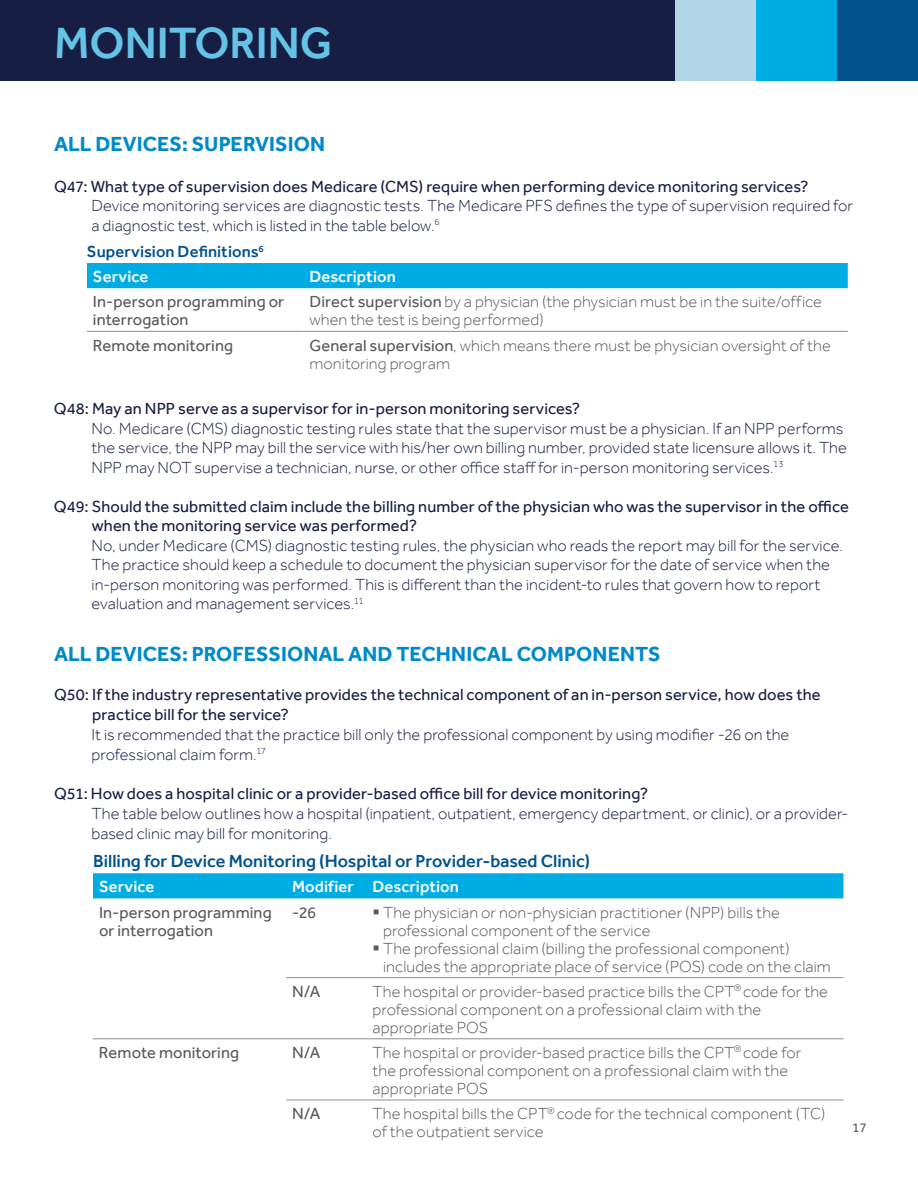
<style>
.page{position:relative;width:918px;height:1188px;background:#fff}
.page>*{position:absolute;margin:0;border:0;box-sizing:border-box;transform-origin:0 0}
.t1{font:500 45px "Effra";color:#64c3e6}
.t2{font:700 21px "Effra";letter-spacing:.005em;color:#008acb}
.t3{font:500 18px "Effra";color:#02528e}
.t4{font:300 16.5px/19.5px "Effra";letter-spacing:.005em;color:#171e43}
.t5{font:300 16.5px/18px "Effra";letter-spacing:.005em;color:#58595b}
.t6{font:16.5px/19.5px "Effra";letter-spacing:.005em;color:#171e43}
.t7{font:16.5px/18px "Effra";letter-spacing:.005em;color:#58595b}
.t8{font:500 16.5px "Effra";letter-spacing:.005em;color:#fff}
.t9{font:500 16.5px/25.2px "Effra";letter-spacing:.005em;color:#02528e}
.t10{font:13.5px "Effra";color:#58595b}
.s1{color:#fff}
.s2{font-weight:400}
</style>
<div class="page">
<div style="left:837px;top:0;width:81px;height:81px;background:#02528e"></div>
<div style="left:756px;top:0;width:81px;height:81px;background:#00ace4"></div>
<div style="left:675px;top:0;width:81px;height:81px;background:#b1d6e7"></div>
<div style="left:0;top:0;width:675px;height:81px;background:#171e43"></div>
<div style="left:87px;top:263px;width:761px;height:25px;background:#00ace4"></div>
<hr style="left:87px;top:331px;width:216px;height:1px;background:#8a8c8e">
<hr style="left:303px;top:331px;width:545px;height:1px;background:#8a8c8e">
<div style="left:93px;top:873px;width:750px;height:25px;background:#00ace4"></div>
<hr style="left:93px;top:1039px;width:193px;height:1px;background:#8a8c8e">
<hr style="left:286px;top:1039px;width:81px;height:1px;background:#8a8c8e">
<hr style="left:367px;top:1039px;width:476px;height:1px;background:#8a8c8e">
<hr style="left:286px;top:1100px;width:81px;height:1px;background:#8a8c8e">
<hr style="left:367px;top:1100px;width:476px;height:1px;background:#8a8c8e">
<hr style="left:286px;top:977px;width:81px;height:1px;background:#8a8c8e">
<hr style="left:367px;top:977px;width:476px;height:1px;background:#8a8c8e">
<h1 class="t1" style="left:54px;top:16px;width:280px">MONITORING</h1>
<p class="t2" style="left:54px;top:131px;width:273px">ALL DEVICES: SUPERVISION</p>
<p class="t6" style="left:54px;top:176px;width:756px">Q47: What type of supervision does Medicare (CMS) require when performing device monitoring services?</p>
<p class="t4" style="left:92px;top:196px;width:763px">Device monitoring services are diagnostic tests. The Medicare PFS defines the type of supervision required for a diagnostic test, which is listed in the table below. <sup>6</sup></p>
<p class="t9" style="left:93px;top:239px;width:172px;text-indent:-6px">Supervision Definitions<sup>6<br></sup><span class="s1">Service</span></p>
<p class="t8" style="left:309px;top:267px;width:88px">Description</p>
<p class="t7" style="left:93px;top:293px;width:193px">In-person programming or interrogation</p>
<p class="t5" style="left:309px;top:293px;width:514px"><span class="s2">Direct supervision</span> by a physician (the physician must be in the suite/office when the test is being performed)</p>
<p class="t7" style="left:93px;top:336px;width:142px">Remote monitoring</p>
<p class="t5" style="left:309px;top:336px;width:523px"><span class="s2">General supervision</span>, which means there must be physician oversight of the monitoring program</p>
<p class="t6" style="left:54px;top:399px;width:528px">Q48: May an NPP serve as a supervisor for in-person monitoring services?</p>
<p class="t4" style="left:91px;top:418px;width:757px">No. Medicare (CMS) diagnostic testing rules state that the supervisor must be a physician. If an NPP performs the service, the NPP may bill the service with his/her own billing number, provided state licensure allows it. The<br>NPP may NOT supervise a technician, nurse, or other office staff for in-person monitoring services.<sup>13</sup></p>
<p class="t6" style="left:92px;top:496px;width:759px;text-indent:-38px">Q49: Should the submitted claim include the billing number of the physician who was the supervisor in the office when the monitoring service was performed?</p>
<p class="t4" style="left:92px;top:535px;width:751px">No, under Medicare (CMS) diagnostic testing rules, the physician who reads the report may bill for the service.<br>The practice should keep a schedule to document the physician supervisor for the date of service when the in-person monitoring was performed. This is different than the incident-to rules that govern how to report evaluation and management services. <sup>11</sup></p>
<p class="t2" style="left:54px;top:641px;width:608px">ALL DEVICES: PROFESSIONAL AND TECHNICAL COMPONENTS</p>
<p class="t6" style="left:92px;top:685px;width:730px;text-indent:-38px">Q50: If the industry representative provides the technical component of an in-person service, how does the practice bill for the service?</p>
<p class="t4" style="left:92px;top:724px;width:699px">It is recommended that the practice bill only the professional component by using modifier -26 on the professional claim form. <sup>17</sup></p>
<p class="t6" style="left:54px;top:784px;width:596px">Q51: How does a hospital clinic or a provider-based office bill for device monitoring?</p>
<p class="t4" style="left:92px;top:804px;width:758px">The table below outlines how a hospital (inpatient, outpatient, emergency department, or clinic), or a provider&shy;based clinic may bill for monitoring.</p>
<p class="t3" style="left:93px;top:851px;width:499px">Billing for Device Monitoring (Hospital or Provider-based Clinic)</p>
<p class="t8" style="left:99px;top:877px;width:57px">Service</p>
<p class="t8" style="left:292px;top:877px;width:168px">Modifier Description</p>
<p class="t7" style="left:99px;top:903px;width:174px">In-person programming or interrogation</p>
<p class="t7" style="left:292px;top:903px;width:26px">-26</p>
<p class="t5" style="left:383px;top:903px;width:398px;text-indent:-11px">▪ The physician or non-physician practitioner (NPP) bills the professional component of the service</p>
<p class="t5" style="left:383px;top:939px;width:449px;text-indent:-11px">▪ The professional claim (billing the professional component) includes the appropriate place of service (POS) code on the claim</p>
<p class="t7" style="left:292px;top:982px;width:30px">N/A</p>
<p class="t5" style="left:373px;top:982px;width:457px">The hospital or provider-based practice bills the CPT<sup>®</sup> code for the professional component on a professional claim with the appropriate POS</p>
<p class="t7" style="left:99px;top:1043px;width:142px">Remote monitoring</p>
<p class="t7" style="left:292px;top:1043px;width:30px">N/A</p>
<p class="t5" style="left:373px;top:1043px;width:430px">The hospital or provider-based practice bills the CPT<sup>®</sup> code for the professional component on a professional claim with the appropriate POS</p>
<p class="t7" style="left:292px;top:1104px;width:30px">N/A</p>
<p class="t5" style="left:373px;top:1105px;width:454px">The hospital bills the CPT<sup>®</sup> code for the technical component (TC) of the outpatient service</p>
<p class="t10" style="left:852px;top:1119px;width:16px">17</p>
</div>
